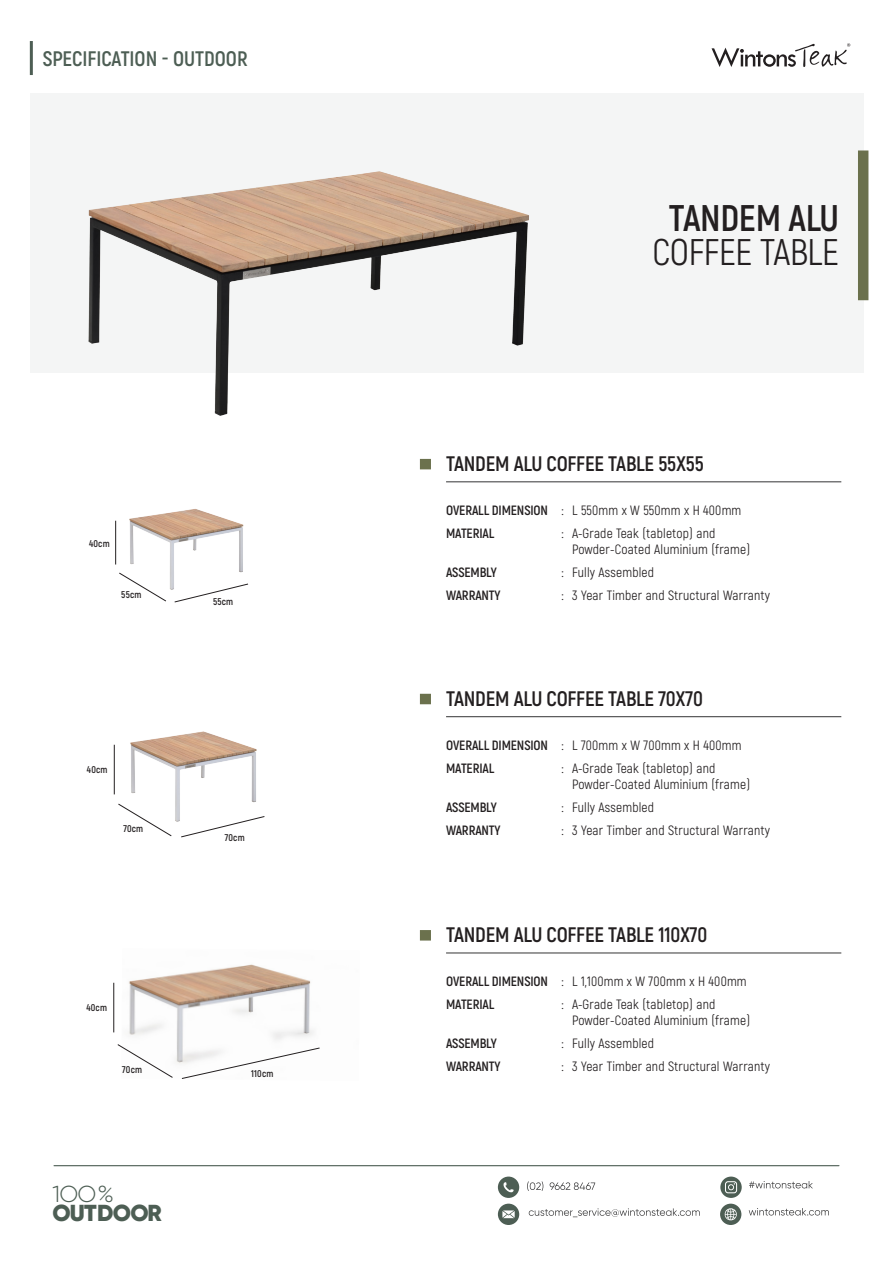
<style>
.page{position:relative;width:893px;height:1263px;background:#fff}
.page>*{position:absolute;margin:0;border:0;box-sizing:border-box;transform-origin:0 0}
.Product_Name{font:37.05px/34.2px "Akrobat";letter-spacing:-.01em;color:#231f20;text-align:center}
.GC__Headline__1_-_h{font:900 23.1px/19.2px "Gilroy";letter-spacing:-.03em;color:#4d5e54}
.Product_Copy{font:700 21px "Akrobat";letter-spacing:-.01em;color:#231f20}
.t1{font:700 21px "Akrobat";color:#4d5e54}
.Product_Copy-2{font:13.5px/16.5px "Akrobat";letter-spacing:.015em;color:#231f20}
.Product_Copy-3{font:700 13.5px "Akrobat";letter-spacing:-.01em;color:#231f20}
.t2{font:700 9.75px "Akrobat";letter-spacing:.02em;color:#231f20}
.s1{font-weight:300}
.s2{font-weight:700}
</style>
<div class="page">
<div style="left:30px;top:93px;width:833px;height:279px;background:#f4f5f5"></div>
<div style="left:858px;top:150px;width:10px;height:150px;background:#6b714d"></div>
<img style="left:30px;top:171px;width:582px;height:245px">
<svg style="left:711px;top:43px;width:139px;height:24px"></svg>
<hr style="left:30px;top:41px;width:3px;height:34px;background:#4d5e54">
<div style="left:498px;top:1176px;width:21px;height:22px;background:#4d5e54;border-radius:50%"></div>
<svg style="left:503px;top:1182px;width:11px;height:10px"></svg>
<svg style="left:527px;top:1181px;width:68px;height:10px"></svg>
<svg style="left:720px;top:1176px;width:22px;height:22px"></svg>
<svg style="left:725px;top:1181px;width:12px;height:12px"></svg>
<svg style="left:749px;top:1181px;width:64px;height:7px"></svg>
<div style="left:498px;top:1203px;width:21px;height:22px;background:#4d5e54;border-radius:50%"></div>
<svg style="left:502px;top:1210px;width:13px;height:8px"></svg>
<svg style="left:529px;top:1208px;width:171px;height:9px"></svg>
<div style="left:720px;top:1203px;width:21px;height:22px;background:#4d5e54;border-radius:50%"></div>
<svg style="left:724px;top:1208px;width:13px;height:13px"></svg>
<svg style="left:749px;top:1208px;width:80px;height:7px"></svg>
<hr style="left:54px;top:1165px;width:785px;height:1px;background:#4d5e54">
<hr style="left:446px;top:481px;width:395px;height:1px;background:#3e3e3f">
<div style="left:420px;top:459px;width:11px;height:10px;background:#6b714d"></div>
<hr style="left:446px;top:716px;width:395px;height:1px;background:#3e3e3f">
<div style="left:420px;top:694px;width:11px;height:10px;background:#6b714d"></div>
<hr style="left:446px;top:952px;width:395px;height:1px;background:#3e3e3f">
<div style="left:420px;top:930px;width:11px;height:10px;background:#6b714d"></div>
<img style="left:129px;top:509px;width:115px;height:81px">
<hr style="left:115px;top:521px;width:1px;height:43px;background:#231f20">
<svg style="left:119px;top:572px;width:47px;height:29px"></svg>
<svg style="left:174px;top:583px;width:74px;height:19px"></svg>
<img style="left:130px;top:731px;width:127px;height:91px">
<hr style="left:114px;top:745px;width:1px;height:49px;background:#231f20">
<svg style="left:118px;top:803px;width:54px;height:33px"></svg>
<svg style="left:181px;top:816px;width:84px;height:21px"></svg>
<img style="left:128px;top:964px;width:186px;height:100px">
<hr style="left:114px;top:983px;width:1px;height:49px;background:#231f20">
<svg style="left:117px;top:1044px;width:56px;height:34px"></svg>
<svg style="left:181px;top:1047px;width:139px;height:32px"></svg>
<p class="t1" style="left:43px;top:45px;width:206px">SPECIFICATION - OUTDOOR</p>
<p class="t2" style="left:89px;top:537px;width:22px">40cm</p>
<p class="t2" style="left:121px;top:589px;width:22px">55cm</p>
<p class="t2" style="left:87px;top:763px;width:22px">40cm</p>
<p class="t2" style="left:123px;top:822px;width:21px">70cm</p>
<p class="t2" style="left:213px;top:596px;width:22px">55cm</p>
<p class="t2" style="left:225px;top:831px;width:21px">70cm</p>
<p class="t2" style="left:86px;top:1001px;width:22px">40cm</p>
<p class="t2" style="left:122px;top:1063px;width:21px">70cm</p>
<p class="GC__Headline__1_-_h" style="left:52px;top:1184px;width:111px"><span class="s1">1OO%<br></span>OUTDOOR</p>
<p class="t2" style="left:251px;top:1067px;width:24px">110cm</p>
<p class="Product_Name" style="left:652px;top:201px;width:188px"><span class="s2">TANDEM ALU<br></span>COFFEE TABLE</p>
<p class="Product_Copy" style="left:446px;top:451px;width:259px">TANDEM ALU COFFEE TABLE 55X55</p>
<p class="Product_Copy-2" style="left:446px;top:502px;width:297px"><span class="s2">OVERALL DIMENSION</span> : L 550mm x W 550mm x H 400mm</p>
<p class="Product_Copy-3" style="left:446px;top:525px;width:50px">MATERIAL</p>
<p class="Product_Copy-2" style="left:572px;top:525px;width:179px;text-indent:-11px">: A-Grade Teak (tabletop) and<br>Powder-Coated Aluminium (frame)</p>
<p class="Product_Copy-3" style="left:446px;top:564px;width:52px">ASSEMBLY</p>
<p class="Product_Copy-2" style="left:562px;top:564px;width:94px">: Fully Assembled</p>
<p class="Product_Copy-3" style="left:446px;top:587px;width:56px">WARRANTY</p>
<p class="Product_Copy-2" style="left:562px;top:587px;width:210px">: 3 Year Timber and Structural Warranty</p>
<p class="Product_Copy" style="left:446px;top:686px;width:258px">TANDEM ALU COFFEE TABLE 70X70</p>
<p class="Product_Copy-2" style="left:446px;top:737px;width:297px"><span class="s2">OVERALL DIMENSION</span> : L 700mm x W 700mm x H 400mm</p>
<p class="Product_Copy-3" style="left:446px;top:759px;width:50px">MATERIAL</p>
<p class="Product_Copy-2" style="left:572px;top:760px;width:179px;text-indent:-11px">: A-Grade Teak (tabletop) and<br>Powder-Coated Aluminium (frame)</p>
<p class="Product_Copy-3" style="left:446px;top:799px;width:52px">ASSEMBLY</p>
<p class="Product_Copy-2" style="left:562px;top:799px;width:94px">: Fully Assembled</p>
<p class="Product_Copy-3" style="left:446px;top:822px;width:56px">WARRANTY</p>
<p class="Product_Copy-2" style="left:562px;top:822px;width:210px">: 3 Year Timber and Structural Warranty</p>
<p class="Product_Copy" style="left:446px;top:922px;width:263px">TANDEM ALU COFFEE TABLE 110X70</p>
<p class="Product_Copy-2" style="left:446px;top:973px;width:302px"><span class="s2">OVERALL DIMENSION</span> : L 1,100mm x W 700mm x H 400mm</p>
<p class="Product_Copy-3" style="left:446px;top:996px;width:50px">MATERIAL</p>
<p class="Product_Copy-2" style="left:572px;top:996px;width:179px;text-indent:-11px">: A-Grade Teak (tabletop) and<br>Powder-Coated Aluminium (frame)</p>
<p class="Product_Copy-3" style="left:446px;top:1035px;width:52px">ASSEMBLY</p>
<p class="Product_Copy-2" style="left:562px;top:1035px;width:94px">: Fully Assembled</p>
<p class="Product_Copy-3" style="left:446px;top:1058px;width:56px">WARRANTY</p>
<p class="Product_Copy-2" style="left:562px;top:1058px;width:210px">: 3 Year Timber and Structural Warranty</p>
</div>
